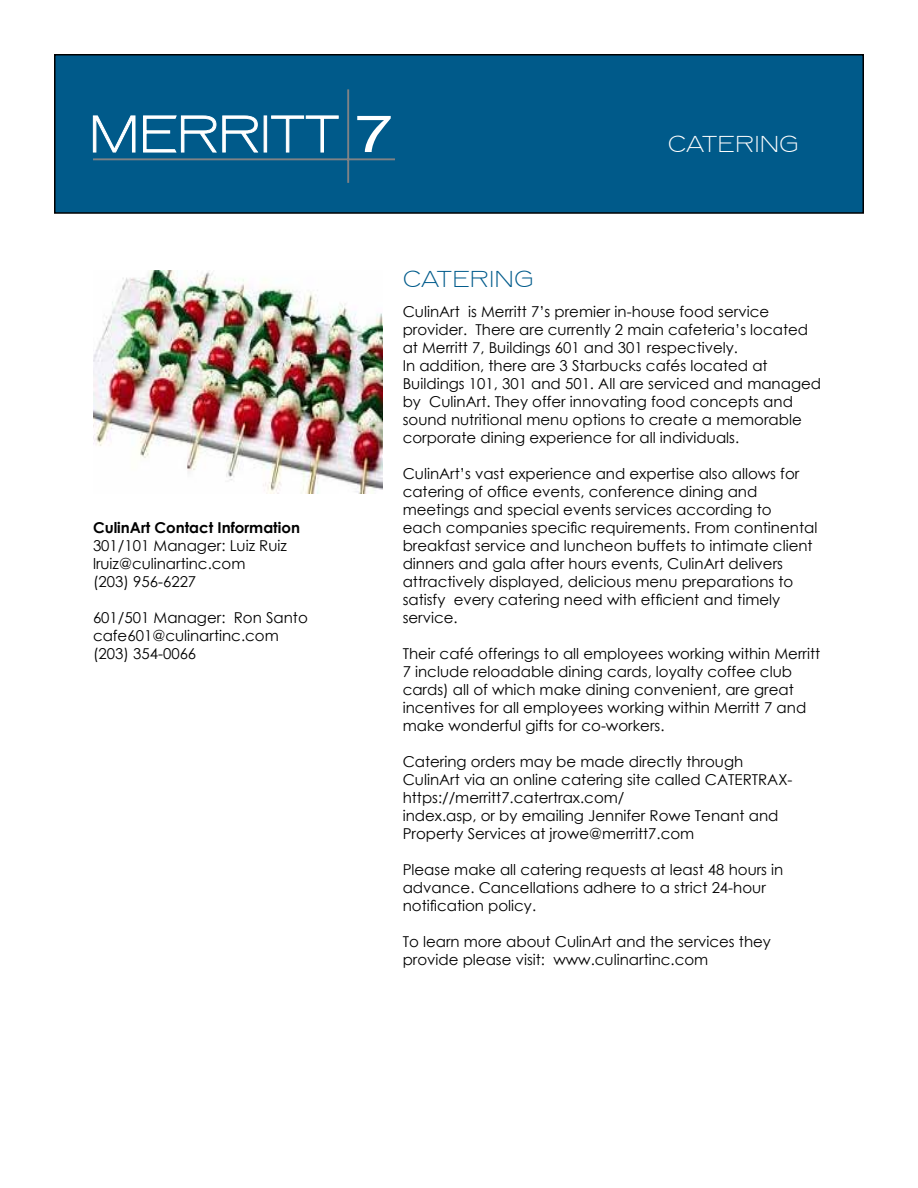
<style>
.page{position:relative;width:918px;height:1188px;background:#fff}
.page>*{position:absolute;margin:0;border:0;box-sizing:border-box;transform-origin:0 0}
.t1{font:300 expanded 21px "Vonnes";color:#fff}
.t2{font:300 expanded 21px "Vonnes";color:#005b8b}
.t3{font:15px/18px "Century Gothic";color:#000}
.t4{font:700 15px "Century Gothic";color:#000}
</style>
<div class="page">
<div style="left:55px;top:55px;width:808px;height:158px;background:#005a8a"></div>
<div style="left:54px;top:54px;width:810px;height:160px;border:2px solid #000"></div>
<svg style="left:93px;top:116px;width:42px;height:36px"></svg>
<svg style="left:143px;top:116px;width:74px;height:36px"></svg>
<svg style="left:223px;top:116px;width:35px;height:36px"></svg>
<div style="left:264px;top:116px;width:3px;height:36px;background:#fff;border:1px solid #fff"></div>
<svg style="left:271px;top:116px;width:67px;height:36px"></svg>
<svg style="left:357px;top:116px;width:34px;height:36px"></svg>
<hr style="left:93px;top:158px;width:302px;height:2px;background:#808285">
<hr style="left:347px;top:89px;width:2px;height:94px;background:#808285">
<img style="left:93px;top:270px;width:289px;height:224px">
<p class="t4" style="left:93px;top:516px;width:208px">CulinArt Contact Information</p>
<p class="t3" style="left:93px;top:537px;width:195px">301/101 Manager: Luiz Ruiz lruiz@culinartinc.com<br>(203) 956-6227</p>
<p class="t3" style="left:93px;top:609px;width:216px">601/501 Manager: Ron Santo cafe601@culinartinc.com (203) 354-0066</p>
<h1 class="t1" style="left:668px;top:132px;width:133px">CATERING</h1>
<h1 class="t2" style="left:403px;top:266px;width:133px">CATERING</h1>
<p class="t3" style="left:403px;top:302px;width:420px">CulinArt is Merritt 7’s premier in-house food service provider. There are currently 2 main cafeteria’s located at Merritt 7, Buildings 601 and 301 respectively.<br>In addition, there are 3 Starbucks cafés located at Buildings 101, 301 and 501. All are serviced and managed by CulinArt. They offer innovating food concepts and sound nutritional menu options to create a memorable corporate dining experience for all individuals.</p>
<p class="t3" style="left:403px;top:464px;width:416px">CulinArt’s vast experience and expertise also allows for catering of office events, conference dining and meetings and special events services according to<br>each companies specific requirements. From continental breakfast service and luncheon buffets to intimate client dinners and gala after hours events, CulinArt delivers attractively displayed, delicious menu preparations to satisfy every catering need with efficient and timely service.</p>
<p class="t3" style="left:403px;top:644px;width:419px">Their café offerings to all employees working within Merritt 7 include reloadable dining cards, loyalty coffee club cards) all of which make dining convenient, are great incentives for all employees working within Merritt 7 and make wonderful gifts for co-workers.</p>
<p class="t3" style="left:403px;top:752px;width:391px">Catering orders may be made directly through CulinArt via an online catering site called CATERTRAX&shy;https://merritt7.catertrax.com/<br>index.asp, or by emailing Jennifer Rowe Tenant and Property Services at jrowe@merritt7.com</p>
<p class="t3" style="left:403px;top:860px;width:382px">Please make all catering requests at least 48 hours in advance. Cancellations adhere to a strict 24-hour notification policy.</p>
<p class="t3" style="left:403px;top:932px;width:370px">To learn more about CulinArt and the services they provide please visit: www.culinartinc.com</p>
</div>
